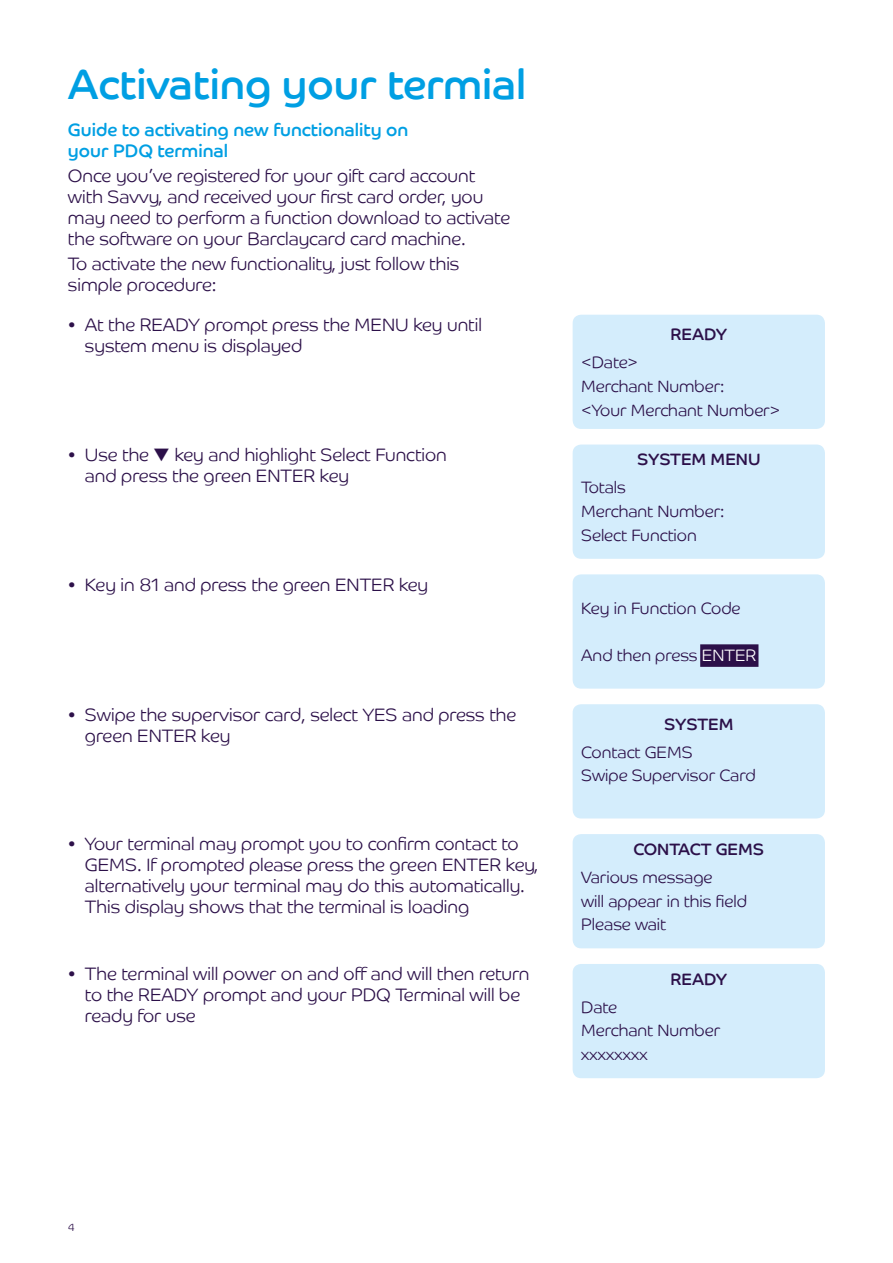
<style>
.page{position:relative;width:893px;height:1263px;background:#fff}
.page>*{position:absolute;margin:0;border:0;box-sizing:border-box;transform-origin:0 0}
.t1{font:42px "Barclaycard Co";color:#009fe3}
.t2{font:18px/21px "Barclaycard Co Lt";color:#2c1049}
.t3{font:18px/21px "Barclaycard Co";color:#009fe3}
.t4{font:16.5px/23.7px "Barclaycard Co Lt";color:#2c1049}
.t5{font:16.5px "Barclaycard Co";color:#2c1049}
.t6{font:10.5px "Barclaycard Co Lt";color:#2c1049}
.s1{color:#fff}
</style>
<div class="page">
<div style="left:573px;top:574px;width:252px;height:115px;background:#d4edfc;border-radius:9px"></div>
<div style="left:700px;top:644px;width:58px;height:23px;background:#2c1049"></div>
<div style="left:573px;top:834px;width:252px;height:114px;background:#d4edfc;border-radius:9px"></div>
<div style="left:573px;top:704px;width:252px;height:114px;background:#d4edfc;border-radius:9px"></div>
<div style="left:573px;top:964px;width:252px;height:114px;background:#d4edfc;border-radius:9px"></div>
<div style="left:573px;top:315px;width:252px;height:114px;background:#d4edfc;border-radius:9px"></div>
<div style="left:573px;top:444px;width:252px;height:115px;background:#d4edfc;border-radius:9px"></div>
<h1 class="t1" style="left:68px;top:59px;width:460px">Activating your termial</h1>
<p class="t3" style="left:68px;top:119px;width:342px">Guide to activating new functionality on your PDQ terminal</p>
<p class="t2" style="left:68px;top:165px;width:444px">Once you’ve registered for your gift card account with Savvy, and received your first card order, you may need to perform a function download to activate the software on your Barclaycard card machine.</p>
<p class="t2" style="left:68px;top:253px;width:393px">To activate the new functionality, just follow this simple procedure:</p>
<p class="t2" style="left:85px;top:314px;width:398px;text-indent:-17px">• At the READY prompt press the MENU key until system menu is displayed</p>
<p class="t2" style="left:85px;top:444px;width:363px;text-indent:-17px">• Use the ▼ key and highlight Select Function and press the green ENTER key</p>
<p class="t2" style="left:68px;top:574px;width:362px">• Key in 81 and press the green ENTER key</p>
<p class="t2" style="left:85px;top:704px;width:433px;text-indent:-17px">• Swipe the supervisor card, select YES and press the green ENTER key</p>
<p class="t2" style="left:85px;top:833px;width:455px;text-indent:-17px">• Your terminal may prompt you to confirm contact to GEMS. If prompted please press the green ENTER key, alternatively your terminal may do this automatically.<br>This display shows that the terminal is loading</p>
<p class="t2" style="left:85px;top:963px;width:446px;text-indent:-17px">• The terminal will power on and off and will then return to the READY prompt and your PDQ Terminal will be ready for use</p>
<p class="t5" style="left:670px;top:324px;width:58px">READY</p>
<p class="t4" style="left:581px;top:350px;width:201px">&lt;Date&gt;<br>Merchant Number:<br>&lt;Your Merchant Number&gt;</p>
<p class="t5" style="left:637px;top:449px;width:125px">SYSTEM MENU</p>
<p class="t4" style="left:581px;top:475px;width:145px">Totals<br>Merchant Number:<br>Select Function</p>
<p class="t4" style="left:581px;top:596px;width:161px">Key in Function Code</p>
<p class="t4" style="left:581px;top:644px;width:177px">And then press <span class="s1">ENTER</span></p>
<p class="t5" style="left:664px;top:714px;width:71px">SYSTEM</p>
<p class="t4" style="left:581px;top:740px;width:176px">Contact GEMS<br>Swipe Supervisor Card</p>
<p class="t5" style="left:633px;top:839px;width:132px">CONTACT GEMS</p>
<p class="t4" style="left:581px;top:865px;width:167px">Various message<br>will appear in this field<br>Please wait</p>
<p class="t5" style="left:670px;top:969px;width:58px">READY</p>
<p class="t4" style="left:581px;top:995px;width:141px">Date<br>Merchant Number xxxxxxxx</p>
<p class="t6" style="left:68px;top:1221px;width:8px">4</p>
</div>
